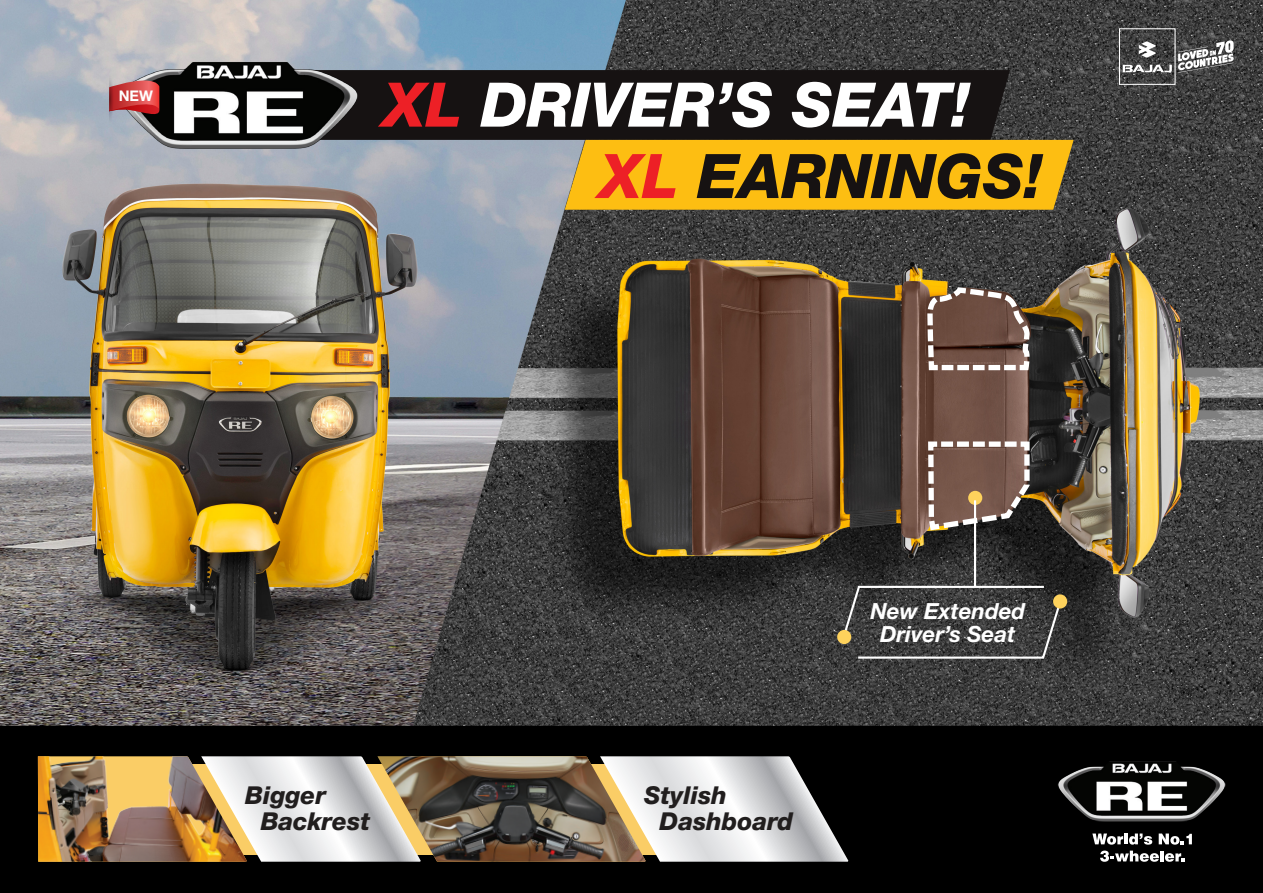
<style>
.page{position:relative;width:1263px;height:893px;background:#fff}
.page>*{position:absolute;margin:0;border:0;box-sizing:border-box;transform-origin:0 0}
.t1{font:italic 800 61.5px "Helvetica Neue LT Std";letter-spacing:-.005em;color:#fff}
.t2{font:italic 800 61.5px "Helvetica Neue LT Std";letter-spacing:-.005em;color:#161212}
.t3{font:italic 800 24.6px/26.4px "Helvetica Neue LT Std";color:#211e1e}
.t4{font:italic 700 22.2px/22.2px "Helvetica Neue LT Std";color:#fff;text-align:center}
.t5{font:700 14.7px "Helvetica Neue LT Std";color:#fff}
.s1{color:#ed2026}
</style>
<div class="page">
<img style="left:0;top:0;width:1263px;height:893px">
<div style="left:1119px;top:28px;width:56px;height:57px;border:1px solid #fff"></div>
<svg style="left:1139px;top:41px;width:17px;height:17px"></svg>
<svg style="left:1123px;top:65px;width:49px;height:7px"></svg>
<svg style="left:1178px;top:40px;width:55px;height:33px"></svg>
<div style="left:372px;top:70px;width:638px;height:70px;background:#161212"></div>
<svg style="left:925px;top:285px;width:107px;height:88px;background:#7c6356"></svg>
<svg style="left:925px;top:439px;width:107px;height:94px;background:#7b655b"></svg>
<img style="left:105px;top:54px;width:267px;height:102px">
<svg style="left:1092px;top:833px;width:60px;height:12px"></svg>
<svg style="left:1159px;top:833px;width:33px;height:12px"></svg>
<svg style="left:1100px;top:851px;width:84px;height:11px"></svg>
<img style="left:1049px;top:755px;width:186px;height:72px">
<div style="left:565px;top:140px;width:509px;height:70px;background:#fdbe12"></div>
<svg style="left:840px;top:585px;width:222px;height:75px;background:#474747"></svg>
<div style="left:837px;top:630px;width:14px;height:14px;background:#fed25c;border-radius:50%"></div>
<div style="left:1053px;top:594px;width:14px;height:14px;background:#fed25c;border-radius:50%"></div>
<div style="left:968px;top:491px;width:14px;height:14px;background:#fed25c;border-radius:50%"></div>
<hr style="left:974px;top:500px;width:2px;height:87px;background:#fff">
<img style="left:38px;top:756px;width:810px;height:106px">
<svg style="left:109px;top:73px;width:50px;height:51px;background:#b66466"></svg>
<p class="t5" style="left:119px;top:86px;width:36px">NEW</p>
<h1 class="t1" style="left:383px;top:68px;width:589px"><span class="s1">XL</span> DRIVER’S SEAT!</h1>
<h1 class="t2" style="left:599px;top:139px;width:445px"><span class="s1">XL</span> EARNINGS!</h1>
<p class="t3" style="left:261px;top:782px;width:111px;text-indent:-16px">Bigger<br>Backrest</p>
<p class="t3" style="left:660px;top:782px;width:135px;text-indent:-16px">Stylish<br>Dashboard</p>
<p class="t4" style="left:870px;top:600px;width:156px">New Extended<br>Driver’s Seat</p>
</div>
